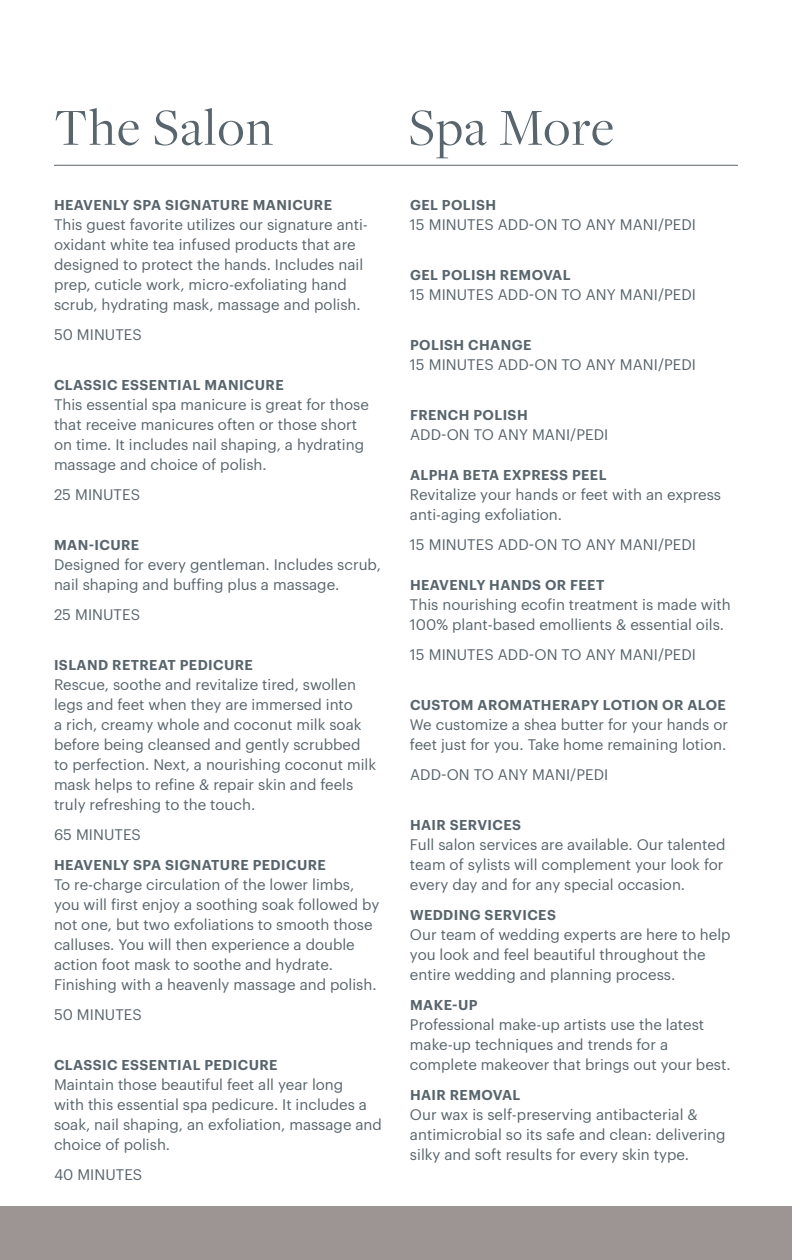
<style>
.page{position:relative;width:792px;height:1260px;background:#fff}
.page>*{position:absolute;margin:0;border:0;box-sizing:border-box;transform-origin:0 0}
.t1{font:54px "Freight Disp Pro";letter-spacing:.025em;color:#58656c}
.t2{font:15px/20px "Graphik Starwood";color:#58656c}
.t3{font:600 14px "Graphik Starwood";letter-spacing:.03em;color:#58656c}
</style>
<div class="page">
<hr style="left:54px;top:165px;width:684px;height:1px;background:#58656c">
<div style="left:0;top:1206px;width:792px;height:54px;background:#9d9593"></div>
<h1 class="t1" style="left:54px;top:92px;width:221px">The Salon</h1>
<h1 class="t1" style="left:408px;top:92px;width:207px">Spa More</h1>
<p class="t3" style="left:54px;top:194px;width:280px">HEAVENLY SPA SIGNATURE MANICURE</p>
<p class="t2" style="left:54px;top:213px;width:315px">This guest favorite utilizes our signature anti&shy;oxidant white tea infused products that are designed to protect the hands. Includes nail prep, cuticle work, micro-exfoliating hand scrub, hydrating mask, massage and polish.</p>
<p class="t2" style="left:54px;top:323px;width:89px">50 MINUTES</p>
<p class="t3" style="left:54px;top:374px;width:231px">CLASSIC ESSENTIAL MANICURE</p>
<p class="t2" style="left:54px;top:393px;width:316px">This essential spa manicure is great for those that receive manicures often or those short on time. It includes nail shaping, a hydrating massage and choice of polish.</p>
<p class="t2" style="left:54px;top:483px;width:88px">25 MINUTES</p>
<p class="t3" style="left:54px;top:534px;width:87px">MAN-ICURE</p>
<p class="t2" style="left:54px;top:553px;width:328px">Designed for every gentleman. Includes scrub, nail shaping and buffing plus a massage.</p>
<p class="t2" style="left:54px;top:603px;width:88px">25 MINUTES</p>
<p class="t3" style="left:54px;top:654px;width:200px">ISLAND RETREAT PEDICURE</p>
<p class="t2" style="left:54px;top:673px;width:324px">Rescue, soothe and revitalize tired, swollen legs and feet when they are immersed into<br>a rich, creamy whole and coconut milk soak before being cleansed and gently scrubbed to perfection. Next, a nourishing coconut milk mask helps to refine &amp; repair skin and feels truly refreshing to the touch.</p>
<p class="t2" style="left:54px;top:823px;width:89px">65 MINUTES</p>
<p class="t3" style="left:54px;top:854px;width:273px">HEAVENLY SPA SIGNATURE PEDICURE</p>
<p class="t2" style="left:54px;top:873px;width:327px">To re-charge circulation of the lower limbs, you will first enjoy a soothing soak followed by not one, but two exfoliations to smooth those calluses. You will then experience a double action foot mask to soothe and hydrate.<br>Finishing with a heavenly massage and polish.</p>
<p class="t2" style="left:54px;top:1003px;width:89px">50 MINUTES</p>
<p class="t3" style="left:54px;top:1054px;width:225px">CLASSIC ESSENTIAL PEDICURE</p>
<p class="t2" style="left:54px;top:1073px;width:330px">Maintain those beautiful feet all year long<br>with this essential spa pedicure. It includes a soak, nail shaping, an exfoliation, massage and choice of polish.</p>
<p class="t2" style="left:54px;top:1163px;width:90px">40 MINUTES</p>
<p class="t3" style="left:410px;top:194px;width:88px">GEL POLISH</p>
<p class="t2" style="left:410px;top:213px;width:288px">15 MINUTES ADD-ON TO ANY MANI/PEDI</p>
<p class="t3" style="left:410px;top:264px;width:162px">GEL POLISH REMOVAL</p>
<p class="t2" style="left:410px;top:283px;width:288px">15 MINUTES ADD-ON TO ANY MANI/PEDI</p>
<p class="t3" style="left:410px;top:334px;width:123px">POLISH CHANGE</p>
<p class="t2" style="left:410px;top:353px;width:288px">15 MINUTES ADD-ON TO ANY MANI/PEDI</p>
<p class="t3" style="left:410px;top:404px;width:119px">FRENCH POLISH</p>
<p class="t2" style="left:410px;top:423px;width:200px">ADD-ON TO ANY MANI/PEDI</p>
<p class="t3" style="left:410px;top:464px;width:198px">ALPHA BETA EXPRESS PEEL</p>
<p class="t2" style="left:410px;top:483px;width:313px">Revitalize your hands or feet with an express anti-aging exfoliation.</p>
<p class="t2" style="left:410px;top:533px;width:288px">15 MINUTES ADD-ON TO ANY MANI/PEDI</p>
<p class="t3" style="left:410px;top:574px;width:196px">HEAVENLY HANDS OR FEET</p>
<p class="t2" style="left:410px;top:593px;width:322px">This nourishing ecofin treatment is made with<br>100% plant-based emollients &amp; essential oils.</p>
<p class="t2" style="left:410px;top:643px;width:288px">15 MINUTES ADD-ON TO ANY MANI/PEDI</p>
<p class="t3" style="left:410px;top:694px;width:317px">CUSTOM AROMATHERAPY LOTION OR ALOE</p>
<p class="t2" style="left:410px;top:713px;width:320px">We customize a shea butter for your hands or feet just for you. Take home remaining lotion.</p>
<p class="t2" style="left:410px;top:763px;width:200px">ADD-ON TO ANY MANI/PEDI</p>
<p class="t3" style="left:410px;top:814px;width:113px">HAIR SERVICES</p>
<p class="t2" style="left:410px;top:833px;width:317px">Full salon services are available. Our talented team of sylists will complement your look for every day and for any special occasion.</p>
<p class="t3" style="left:410px;top:904px;width:147px">WEDDING SERVICES</p>
<p class="t2" style="left:410px;top:923px;width:322px">Our team of wedding experts are here to help you look and feel beautiful throughout the entire wedding and planning process.</p>
<p class="t3" style="left:410px;top:994px;width:69px">MAKE-UP</p>
<p class="t2" style="left:410px;top:1013px;width:322px">Professional make-up artists use the latest make-up techniques and trends for a complete makeover that brings out your best.</p>
<p class="t3" style="left:410px;top:1084px;width:112px">HAIR REMOVAL</p>
<p class="t2" style="left:410px;top:1103px;width:317px">Our wax is self-preserving antibacterial &amp; antimicrobial so its safe and clean: delivering silky and soft results for every skin type.</p>
</div>
